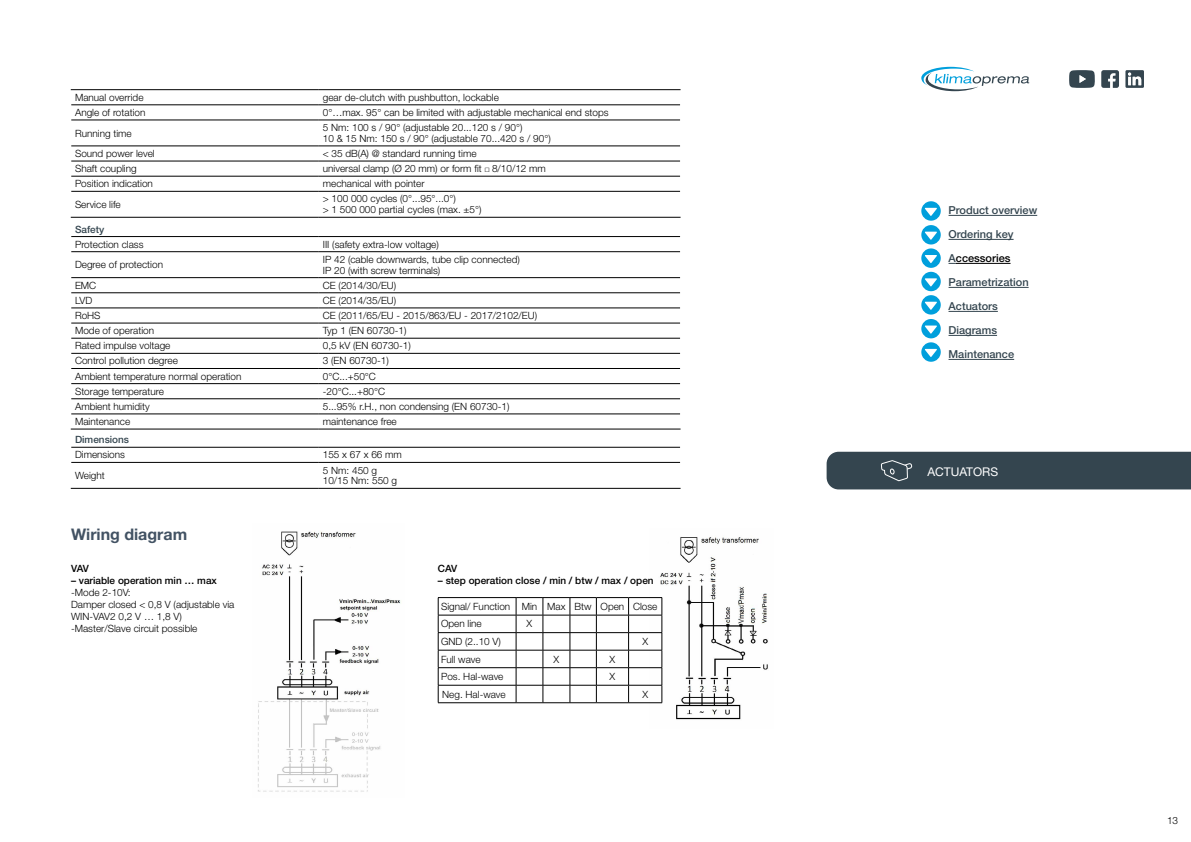
<style>
.page{position:relative;width:1191px;height:842px;background:#fff}
.page>*{position:absolute;margin:0;border:0;box-sizing:border-box;transform-origin:0 0}
.t1{font:700 16px "Helvetica Neue LT Pro";color:#425263}
.t2{font:12px "Helvetica Neue LT Pro";color:#fff}
.t3{font:500 11px/24px "Helvetica Neue LT Pro";color:#34454f}
.t4{font:300 10px/10.8px "Helvetica Neue LT Pro";color:#000}
.t5{font:500 10px "Helvetica Neue LT Pro";color:#000}
.t6{font:500 10px "Helvetica Neue LT Pro";color:#34454f}
.s1{font-family:"Calibri";font-size:9px}
.s2{color:#000}
</style>
<div class="page">
<svg style="left:1101px;top:70px;width:18px;height:18px"></svg>
<svg style="left:1125px;top:70px;width:19px;height:18px"></svg>
<svg style="left:1069px;top:70px;width:26px;height:18px"></svg>
<hr style="left:948px;top:215px;width:89px;height:1px;background:#34454f">
<hr style="left:948px;top:239px;width:65px;height:1px;background:#34454f">
<hr style="left:956px;top:263px;width:54px;height:1px;background:#000">
<hr style="left:948px;top:287px;width:80px;height:1px;background:#34454f">
<hr style="left:948px;top:311px;width:50px;height:1px;background:#34454f">
<hr style="left:948px;top:335px;width:49px;height:1px;background:#34454f">
<hr style="left:948px;top:359px;width:66px;height:1px;background:#34454f">
<svg style="left:921px;top:67px;width:108px;height:24px"></svg>
<svg style="left:921px;top:201px;width:19px;height:161px"></svg>
<hr style="left:71px;top:89px;width:248px;height:1px;background:#000">
<hr style="left:319px;top:89px;width:361px;height:1px;background:#000">
<svg style="left:71px;top:90px;width:610px;height:398px"></svg>
<hr style="left:71px;top:447px;width:248px;height:1px;background:#000">
<hr style="left:319px;top:447px;width:361px;height:1px;background:#000">
<hr style="left:71px;top:462px;width:248px;height:1px;background:#000">
<hr style="left:319px;top:462px;width:361px;height:1px;background:#000">
<hr style="left:71px;top:488px;width:248px;height:1px;background:#000">
<hr style="left:319px;top:488px;width:361px;height:1px;background:#000">
<svg style="left:826px;top:451px;width:365px;height:39px;background:#3d4d57"></svg>
<img style="left:258px;top:531px;width:143px;height:261px">
<img style="left:649px;top:537px;width:119px;height:183px">
<hr style="left:438px;top:615px;width:78px;height:1px;background:#000">
<hr style="left:596px;top:615px;width:32px;height:1px;background:#000">
<hr style="left:628px;top:615px;width:34px;height:1px;background:#000">
<hr style="left:438px;top:632px;width:78px;height:1px;background:#000">
<hr style="left:596px;top:632px;width:32px;height:1px;background:#000">
<hr style="left:628px;top:632px;width:34px;height:1px;background:#000">
<hr style="left:438px;top:650px;width:78px;height:1px;background:#000">
<hr style="left:596px;top:650px;width:32px;height:1px;background:#000">
<hr style="left:628px;top:650px;width:34px;height:1px;background:#000">
<hr style="left:438px;top:667px;width:78px;height:1px;background:#000">
<hr style="left:596px;top:667px;width:32px;height:1px;background:#000">
<hr style="left:628px;top:667px;width:34px;height:1px;background:#000">
<hr style="left:438px;top:685px;width:78px;height:1px;background:#000">
<hr style="left:596px;top:685px;width:32px;height:1px;background:#000">
<hr style="left:628px;top:685px;width:34px;height:1px;background:#000">
<hr style="left:438px;top:597px;width:78px;height:1px;background:#000">
<hr style="left:596px;top:597px;width:32px;height:1px;background:#000">
<hr style="left:628px;top:597px;width:34px;height:1px;background:#000">
<svg style="left:438px;top:598px;width:1px;height:104px"></svg>
<svg style="left:628px;top:598px;width:1px;height:104px"></svg>
<svg style="left:661px;top:598px;width:1px;height:104px"></svg>
<hr style="left:438px;top:702px;width:78px;height:1px;background:#000">
<svg style="left:516px;top:597px;width:81px;height:106px"></svg>
<hr style="left:596px;top:702px;width:32px;height:1px;background:#000">
<hr style="left:628px;top:702px;width:34px;height:1px;background:#000">
<p class="t4" style="left:75px;top:92px;width:70px">Manual override</p>
<p class="t4" style="left:323px;top:92px;width:177px">gear de-clutch with pushbutton, lockable</p>
<p class="t4" style="left:75px;top:107px;width:72px">Angle of rotation</p>
<p class="t4" style="left:323px;top:107px;width:287px">0°…max. 95° can be limited with adjustable mechanical end stops</p>
<p class="t4" style="left:75px;top:127px;width:58px">Running time</p>
<p class="t4" style="left:323px;top:122px;width:229px">5 Nm: 100 s / 90° (adjustable 20...120 s / 90°)<br>10 &amp; 15 Nm: 150 s / 90° (adjustable 70...420 s / 90°)</p>
<p class="t4" style="left:75px;top:148px;width:81px">Sound power level</p>
<p class="t4" style="left:323px;top:148px;width:155px">&lt; 35 dB(A) @ standard running time</p>
<p class="t4" style="left:75px;top:163px;width:63px">Shaft coupling</p>
<p class="t4" style="left:323px;top:163px;width:225px">universal clamp (Ø 20 mm) or form fit <span class="s1">□</span> 8/10/12 mm</p>
<p class="t4" style="left:75px;top:178px;width:79px">Position indication</p>
<p class="t4" style="left:323px;top:178px;width:103px">mechanical with pointer</p>
<p class="t4" style="left:75px;top:199px;width:47px">Service life</p>
<p class="t4" style="left:323px;top:193px;width:160px">&gt; 100 000 cycles (0°...95°...0°)<br>&gt; 1 500 000 partial cycles (max. ±5°)</p>
<p class="t6" style="left:75px;top:223px;width:31px">Safety</p>
<p class="t4" style="left:75px;top:239px;width:70px">Protection class</p>
<p class="t4" style="left:323px;top:239px;width:117px">III (safety extra-low voltage)</p>
<p class="t4" style="left:75px;top:259px;width:90px">Degree of protection</p>
<p class="t4" style="left:323px;top:254px;width:198px">IP 42 (cable downwards, tube clip connected)<br>IP 20 (with screw terminals)</p>
<p class="t4" style="left:75px;top:280px;width:23px">EMC</p>
<p class="t4" style="left:323px;top:280px;width:75px">CE (2014/30/EU)</p>
<p class="t4" style="left:75px;top:295px;width:19px">LVD</p>
<p class="t4" style="left:323px;top:295px;width:75px">CE (2014/35/EU)</p>
<p class="t4" style="left:75px;top:310px;width:27px">RoHS</p>
<p class="t4" style="left:323px;top:310px;width:216px">CE (2011/65/EU - 2015/863/EU - 2017/2102/EU)</p>
<p class="t4" style="left:75px;top:325px;width:81px">Mode of operation</p>
<p class="t4" style="left:323px;top:325px;width:85px">Typ 1 (EN 60730-1)</p>
<p class="t4" style="left:75px;top:340px;width:97px">Rated impulse voltage</p>
<p class="t4" style="left:323px;top:340px;width:90px">0,5 kV (EN 60730-1)</p>
<p class="t4" style="left:75px;top:355px;width:104px">Control pollution degree</p>
<p class="t4" style="left:323px;top:355px;width:67px">3 (EN 60730-1)</p>
<p class="t4" style="left:75px;top:370px;width:168px">Ambient temperature normal operation</p>
<p class="t4" style="left:323px;top:370px;width:55px">0°C...+50°C</p>
<p class="t4" style="left:75px;top:386px;width:90px">Storage temperature</p>
<p class="t4" style="left:323px;top:386px;width:64px">-20°C...+80°C</p>
<p class="t4" style="left:75px;top:401px;width:76px">Ambient humidity</p>
<p class="t4" style="left:323px;top:401px;width:188px">5...95% r.H., non condensing (EN 60730-1)</p>
<p class="t4" style="left:75px;top:416px;width:57px">Maintenance</p>
<p class="t4" style="left:323px;top:416px;width:75px">maintenance free</p>
<p class="t6" style="left:75px;top:434px;width:56px">Dimensions</p>
<p class="t4" style="left:75px;top:449px;width:51px">Dimensions</p>
<p class="t4" style="left:323px;top:449px;width:81px">155 x 67 x 66 mm</p>
<p class="t4" style="left:75px;top:470px;width:31px">Weight</p>
<p class="t4" style="left:323px;top:464px;width:76px">5 Nm: 450 g<br>10/15 Nm: 550 g</p>
<p class="t2" style="left:927px;top:464px;width:72px">ACTUATORS</p>
<p class="t3" style="left:948px;top:198px;width:90px">Product overview<br>Ordering key<br>A<span class="s2">ccessories<br></span>Parametrization<br>Actuators<br>Diagrams<br>Maintenance</p>
<h1 class="t1" style="left:71px;top:524px;width:118px">Wiring diagram</h1>
<p class="t5" style="left:71px;top:562px;width:19px">VAV</p>
<p class="t5" style="left:71px;top:574px;width:147px">– variable operation min … max</p>
<p class="t4" style="left:71px;top:586px;width:165px;line-height:12px">-Mode 2-10V:<br>Damper closed &lt; 0,8 V (adjustable via<br>WIN-VAV2 0,2 V … 1,8 V) -Master/Slave circuit possible</p>
<p class="t5" style="left:438px;top:562px;width:21px">CAV</p>
<p class="t5" style="left:438px;top:574px;width:217px">– step operation close / min / btw / max / open</p>
<p class="t4" style="left:441px;top:597px;width:218px;line-height:17.5px">Signal/ Function Min Max Btw Open Close<br>Open line</p>
<p class="t4" style="left:526px;top:618px;width:7px">X</p>
<p class="t4" style="left:441px;top:636px;width:61px">GND (2..10 V)</p>
<p class="t4" style="left:642px;top:636px;width:7px">X</p>
<p class="t4" style="left:441px;top:653px;width:41px">Full wave</p>
<p class="t4" style="left:553px;top:653px;width:7px">X</p>
<p class="t4" style="left:609px;top:653px;width:7px">X</p>
<p class="t4" style="left:441px;top:671px;width:64px">Pos. Hal-wave</p>
<p class="t4" style="left:609px;top:671px;width:7px">X</p>
<p class="t4" style="left:442px;top:688px;width:65px">Neg. Hal-wave</p>
<p class="t4" style="left:642px;top:688px;width:7px">X</p>
<p class="t4" style="left:1167px;top:815px;width:13px">13</p>
</div>
